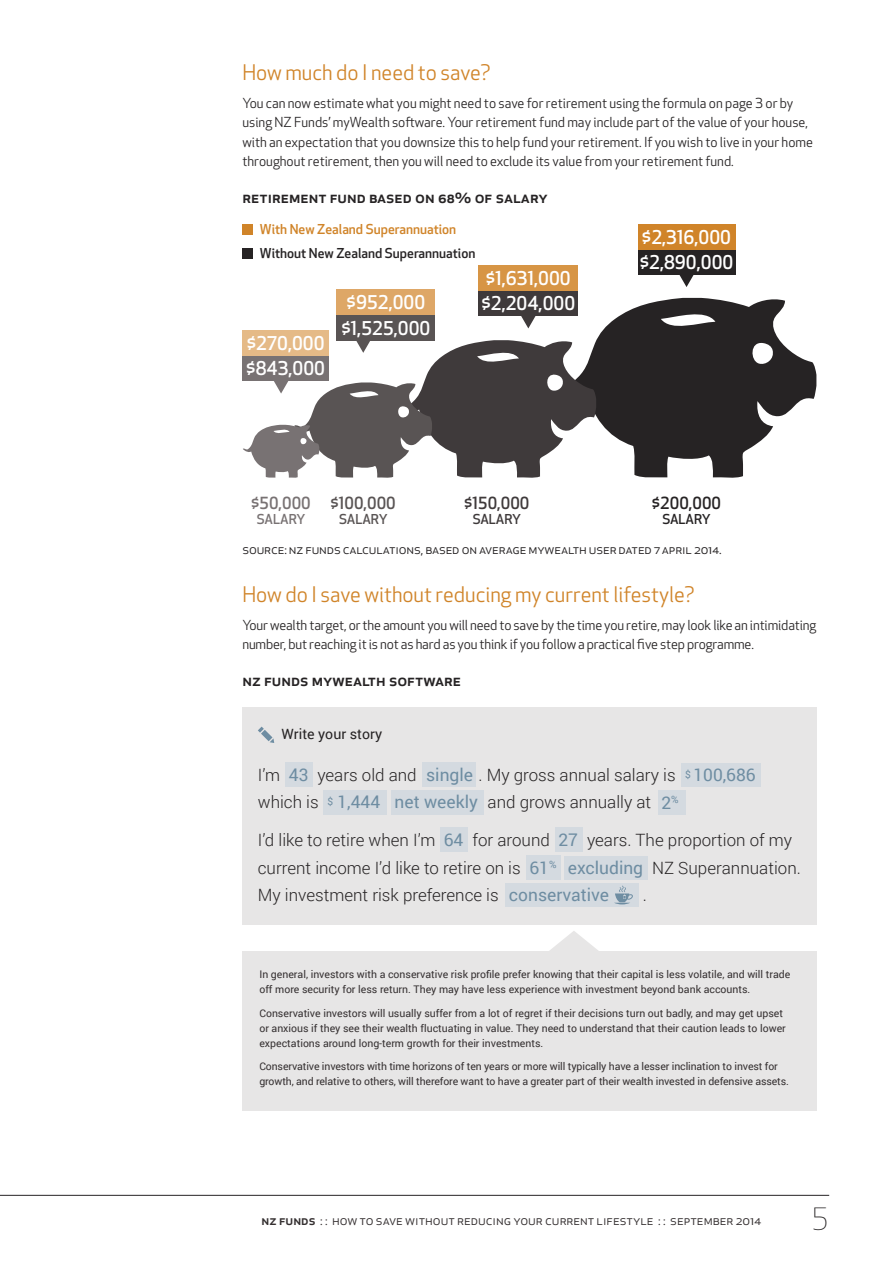
<style>
.page{position:relative;width:893px;height:1263px;background:#fff}
.page>*{position:absolute;margin:0;border:0;box-sizing:border-box;transform-origin:0 0}
.t1{font:300 30px "Apex New";color:#262324}
.t2{font:21px "Apex New";color:#d08429}
.t3{font:500 18.6px "Apex New";color:#fff}
.t4{font:17.4px/27.2px "Roboto";color:#6e8da2}
.t5{font:300 16.95px "Roboto";color:#262324}
.t6{font:500 16.5px "Apex New";color:#262324}
.t7{font:500 16.35px "Apex New";color:#595454}
.t8{font:500 16.35px "Apex New";color:#3f3a3b}
.t9{font:500 16.35px "Apex New";color:#262324}
.t10{font:500 16.35px "Apex New";color:#787273}
.t11{font:14.1px "Roboto";color:#262324}
.t12{font:13.5px/19.5px "Apex New";color:#262324}
.t13{font:13.5px "Apex New";color:#353031}
.t14{font:500 13.35px "Apex New";color:#262324}
.t15{font:500 13.35px "Apex New";color:#d08429}
.t16{font:500 13.35px "Apex New";color:#787273}
.t17{font:500 13.35px "Apex New";color:#595454}
.t18{font:500 13.35px "Apex New";color:#3f3a3b}
.t19{font:10.5px/15px "Roboto";color:#353031}
.s1{font-weight:400;font-size:17.4px;color:#6e8da2}
.s2{font-weight:500}
</style>
<div class="page">
<hr style="left:0;top:1195px;width:829px;height:1px;background:#262324">
<div style="left:242px;top:951px;width:574px;height:159px;background:#e7e6e6"></div>
<svg style="left:596px;top:297px;width:220px;height:181px;fill:#262324"></svg>
<div style="left:637px;top:249px;width:98px;height:25px;background:#262324"></div>
<div style="left:637px;top:224px;width:98px;height:25px;background:#d08429"></div>
<div style="left:478px;top:291px;width:100px;height:25px;background:#3f3a3b"></div>
<div style="left:478px;top:265px;width:100px;height:26px;background:#d79545"></div>
<div style="left:337px;top:315px;width:98px;height:25px;background:#595454"></div>
<div style="left:337px;top:290px;width:98px;height:25px;background:#dea767"></div>
<div style="left:242px;top:330px;width:87px;height:26px;background:#e5ba87"></div>
<svg style="left:679px;top:274px;width:15px;height:13px"></svg>
<svg style="left:521px;top:316px;width:15px;height:12px"></svg>
<svg style="left:243px;top:339px;width:353px;height:139px"></svg>
<div style="left:242px;top:224px;width:11px;height:10px;background:#d08429"></div>
<div style="left:242px;top:248px;width:11px;height:10px;background:#262324"></div>
<div style="left:242px;top:707px;width:574px;height:217px;background:#e7e6e6"></div>
<div style="left:285px;top:763px;width:28px;height:24px;background:#d4dae0"></div>
<div style="left:658px;top:791px;width:27px;height:24px;background:#d4dae0"></div>
<div style="left:440px;top:827px;width:28px;height:25px;background:#d4dae0"></div>
<div style="left:526px;top:856px;width:34px;height:24px;background:#d4dae0"></div>
<div style="left:555px;top:827px;width:27px;height:25px;background:#d4dae0"></div>
<div style="left:324px;top:790px;width:63px;height:24px;background:#d4dae0"></div>
<div style="left:391px;top:790px;width:92px;height:24px;background:#d4dae0"></div>
<div style="left:423px;top:763px;width:53px;height:24px;background:#d4dae0"></div>
<div style="left:682px;top:763px;width:79px;height:24px;background:#d4dae0"></div>
<div style="left:564px;top:856px;width:84px;height:24px;background:#d4dae0"></div>
<div style="left:505px;top:883px;width:134px;height:24px;background:#d4dae0"></div>
<svg style="left:614px;top:885px;width:19px;height:19px"></svg>
<svg style="left:258px;top:727px;width:16px;height:16px"></svg>
<svg style="left:549px;top:931px;width:49px;height:20px"></svg>
<h2 class="t2" style="left:242px;top:59px;width:250px">How much do I need to save?</h2>
<p class="t12" style="left:242px;top:93px;width:572px">You can now estimate what you might need to save for retirement using the formula on page 3 or by using NZ Funds’ myWealth software. Your retirement fund may include part of the value of your house, with an expectation that you downsize this to help fund your retirement. If you wish to live in your home throughout retirement, then you will need to exclude its value from your retirement fund.</p>
<h3 class="t6" style="left:242px;top:186px;width:307px">retirement fund based on 68% of salary</h3>
<p class="t15" style="left:260px;top:220px;width:198px">With New Zealand Superannuation</p>
<p class="t14" style="left:260px;top:245px;width:217px">Without New Zealand Superannuation</p>
<h3 class="t3" style="left:486px;top:266px;width:86px">$1,631,000</h3>
<h3 class="t3" style="left:247px;top:331px;width:79px">$270,000</h3>
<h3 class="t3" style="left:246px;top:356px;width:80px">$843,000</h3>
<h3 class="t3" style="left:347px;top:290px;width:80px">$952,000</h3>
<h3 class="t3" style="left:341px;top:315px;width:91px">$1,525,000</h3>
<h3 class="t3" style="left:481px;top:291px;width:95px">$2,204,000</h3>
<h3 class="t10" style="left:251px;top:492px;width:61px">$50,000</h3>
<p class="t16" style="left:257px;top:510px;width:50px">SALARY</p>
<h3 class="t7" style="left:331px;top:492px;width:67px">$100,000</h3>
<p class="t17" style="left:339px;top:510px;width:50px">SALARY</p>
<h3 class="t8" style="left:464px;top:492px;width:67px">$150,000</h3>
<p class="t18" style="left:473px;top:510px;width:50px">SALARY</p>
<h3 class="t3" style="left:642px;top:224px;width:91px">$2,316,000</h3>
<h3 class="t3" style="left:640px;top:250px;width:95px">$2,890,000</h3>
<h3 class="t9" style="left:652px;top:492px;width:71px">$200,000</h3>
<p class="t14" style="left:662px;top:510px;width:50px">SALARY</p>
<p class="t12" style="left:242px;top:539px;width:481px">source: nz funds calculations, based on average mywealth user dated 7 april 2014.</p>
<h2 class="t2" style="left:242px;top:581px;width:454px">How do I save without reducing my current lifestyle?</h2>
<p class="t12" style="left:242px;top:615px;width:576px">Your wealth target, or the amount you will need to save by the time you retire, may look like an intimidating number, but reaching it is not as hard as you think if you follow a practical five step programme.</p>
<h3 class="t6" style="left:242px;top:669px;width:220px">nz funds mywealth software</h3>
<h3 class="t11" style="left:282px;top:724px;width:102px">Write your story</h3>
<h3 class="t5" style="left:258px;top:763px;width:24px">I’m</h3>
<h3 class="t5" style="left:317px;top:763px;width:101px">years old and</h3>
<h3 class="t5" style="left:426px;top:763px;width:251px"><span class="s1">single</span> . My gross annual salary is</h3>
<h3 class="t5" style="left:258px;top:790px;width:62px">which is</h3>
<h3 class="t5" style="left:488px;top:790px;width:165px">and grows annually at</h3>
<h3 class="t5" style="left:258px;top:828px;width:179px">I’d like to retire when I’m</h3>
<h3 class="t5" style="left:473px;top:828px;width:79px">for around</h3>
<h3 class="t5" style="left:587px;top:828px;width:207px">years. The proportion of my</h3>
<h3 class="t5" style="left:258px;top:856px;width:264px">current income I’d like to retire on is</h3>
<h3 class="t5" style="left:652px;top:856px;width:150px">NZ Superannuation.</h3>
<h3 class="t5" style="left:258px;top:883px;width:242px">My investment risk preference is</h3>
<h3 class="t5" style="left:643px;top:883px;width:6px">.</h3>
<h3 class="t4" style="left:289px;top:760px;width:21px">43</h3>
<h3 class="t4" style="left:685px;top:761px;width:72px"><sup>$</sup> 100,686</h3>
<h3 class="t4" style="left:327px;top:788px;width:152px"><sup>$</sup> 1,444 net weekly</h3>
<h3 class="t4" style="left:661px;top:788px;width:19px">2<sup>%</sup></h3>
<h3 class="t4" style="left:444px;top:826px;width:21px">64</h3>
<h3 class="t4" style="left:558px;top:826px;width:21px">27</h3>
<h3 class="t4" style="left:529px;top:853px;width:29px">61<sup>%</sup></h3>
<h3 class="t4" style="left:509px;top:854px;width:136px;text-indent:59px">excluding conservative</h3>
<p class="t19" style="left:259px;top:967px;width:532px">In general, investors with a conservative risk profile prefer knowing that their capital is less volatile, and will trade off more security for less return. They may have less experience with investment beyond bank accounts.</p>
<p class="t19" style="left:259px;top:1005px;width:528px">Conservative investors will usually suffer from a lot of regret if their decisions turn out badly, and may get upset or anxious if they see their wealth fluctuating in value. They need to understand that their caution leads to lower expectations around long-term growth for their investments.</p>
<p class="t19" style="left:259px;top:1059px;width:531px">Conservative investors with time horizons of ten years or more will typically have a lesser inclination to invest for growth, and relative to others, will therefore want to have a greater part of their wealth invested in defensive assets.</p>
<p class="t13" style="left:261px;top:1211px;width:501px"><span class="s2">nz funds</span> : : how to save without reducing your current lifestyle : : september 2014</p>
<h1 class="t1" style="left:811px;top:1200px;width:19px">5</h1>
</div>
